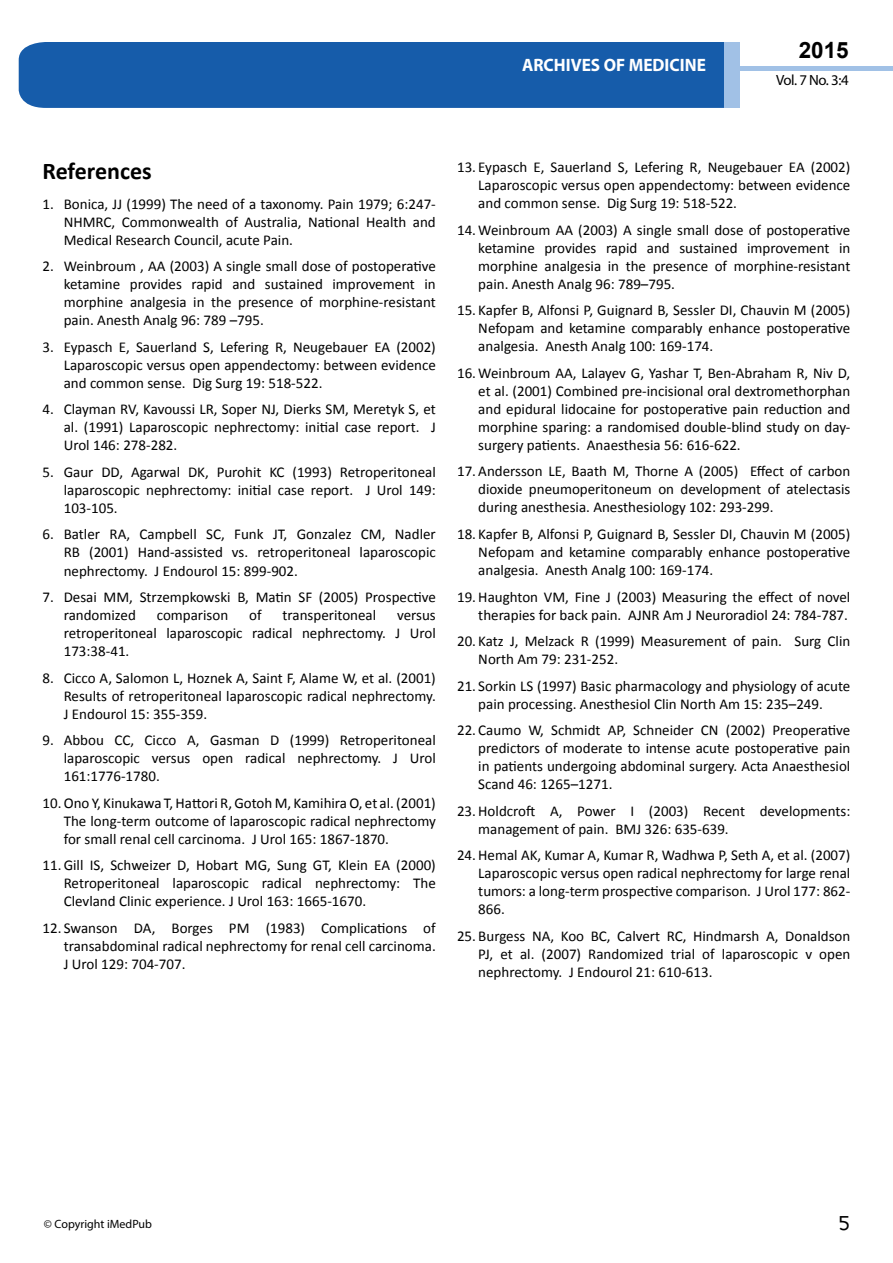
<style>
.page{position:relative;width:893px;height:1263px;background:#fff}
.page>*{position:absolute;margin:0;border:0;box-sizing:border-box;transform-origin:0 0}
.t1{font:25.5px "Tunga";color:#000}
.t2{font:700 24px "Calibri";color:#000}
.t3{font:700 22.5px "Arial";color:#000}
.t4{font:700 18px "Myriad Pro";color:#fff;scale:.96 1}
.t5{font:15px/18px "Calibri";color:#000;text-align:justify}
.t6{font:14.85px "Myriad Pro";color:#000}
.t7{font:12px "Myriad Pro";color:#000}
</style>
<div class="page">
<div style="left:722px;top:66px;width:171px;height:5px;background:#a1c1e6"></div>
<div style="left:19px;top:42px;width:706px;height:66px;background:#165caa"></div>
<div style="left:725px;top:42px;width:15px;height:66px;background:#a1c1e6"></div>
<p class="t4" style="left:522px;top:53px;width:193px">ARCHIVES OF MEDICINE</p>
<h3 class="t3" style="left:799px;top:35px;width:52px">2015</h3>
<p class="t6" style="left:776px;top:71px;width:74px">Vol. 7 No. 3:4</p>
<h2 class="t2" style="left:43px;top:156px;width:111px">References</h2>
<p class="t5" style="left:64px;top:195px;width:374px;text-indent:-21px">1. Bonica, JJ (1999) The need of a taxonomy. Pain 1979; 6:247- NHMRC, Commonwealth of Australia, National Health and Medical Research Council, acute Pain.</p>
<p class="t5" style="left:64px;top:257px;width:374px;text-indent:-21px">2. Weinbroum , AA (2003) A single small dose of postoperative ketamine provides rapid and sustained improvement in morphine analgesia in the presence of morphine-resistant pain. Anesth Analg 96: 789 –795.</p>
<p class="t5" style="left:64px;top:338px;width:374px;text-indent:-21px">3. Eypasch E, Sauerland S, Lefering R, Neugebauer EA (2002)<br>Laparoscopic versus open appendectomy: between evidence and common sense. Dig Surg 19: 518-522.</p>
<p class="t5" style="left:64px;top:400px;width:374px;text-indent:-21px">4. Clayman RV, Kavoussi LR, Soper NJ, Dierks SM, Meretyk S, et al. (1991) Laparoscopic nephrectomy: initial case report. J Urol 146: 278-282.</p>
<p class="t5" style="left:64px;top:463px;width:374px;text-indent:-21px">5. Gaur DD, Agarwal DK, Purohit KC (1993) Retroperitoneal laparoscopic nephrectomy: initial case report. J Urol 149:<br>103-105.</p>
<p class="t5" style="left:64px;top:525px;width:374px;text-indent:-21px">6. Batler RA, Campbell SC, Funk JT, Gonzalez CM, Nadler RB (2001) Hand-assisted vs. retroperitoneal laparoscopic nephrectomy. J Endourol 15: 899-902.</p>
<p class="t5" style="left:64px;top:588px;width:374px;text-indent:-21px">7. Desai MM, Strzempkowski B, Matin SF (2005) Prospective randomized</p>
<p class="t5" style="left:157px;top:606px;width:73px">comparison</p>
<p class="t5" style="left:249px;top:606px;width:14px">of</p>
<p class="t5" style="left:283px;top:606px;width:95px">transperitoneal</p>
<p class="t5" style="left:64px;top:606px;width:374px;text-indent:333px">versus retroperitoneal laparoscopic radical nephrectomy. J Urol 173:38-41.</p>
<p class="t5" style="left:64px;top:669px;width:374px;text-indent:-21px">8. Cicco A, Salomon L, Hoznek A, Saint F, Alame W, et al. (2001)<br>Results of retroperitoneal laparoscopic radical nephrectomy.<br>J Endourol 15: 355-359.</p>
<p class="t5" style="left:64px;top:731px;width:374px;text-indent:-21px">9. Abbou CC, Cicco A, Gasman D (1999) Retroperitoneal laparoscopic versus open radical nephrectomy. J Urol 161:1776-1780.</p>
<p class="t5" style="left:64px;top:794px;width:374px;text-indent:-21px">10.Ono Y, Kinukawa T, Hattori R, Gotoh M, Kamihira O, et al. (2001)<br>The long-term outcome of laparoscopic radical nephrectomy for small renal cell carcinoma. J Urol 165: 1867-1870.</p>
<p class="t5" style="left:64px;top:856px;width:374px;text-indent:-21px">11.Gill IS, Schweizer D, Hobart MG, Sung GT, Klein EA (2000)<br>Retroperitoneal laparoscopic radical nephrectomy: The Clevland Clinic experience. J Urol 163: 1665-1670.</p>
<p class="t5" style="left:64px;top:919px;width:374px;text-indent:-21px">12. Swanson DA, Borges PM (1983) Complications of transabdominal radical nephrectomy for renal cell carcinoma.<br>J Urol 129: 704-707.</p>
<p class="t5" style="left:478px;top:158px;width:374px;text-indent:-21px">13. Eypasch E, Sauerland S, Lefering R, Neugebauer EA (2002)<br>Laparoscopic versus open appendectomy: between evidence and common sense. Dig Surg 19: 518-522.</p>
<p class="t5" style="left:478px;top:221px;width:374px;text-indent:-21px">14. Weinbroum AA (2003) A single small dose of postoperative ketamine provides rapid and sustained improvement in morphine analgesia in the presence of morphine-resistant pain. Anesth Analg 96: 789–795.</p>
<p class="t5" style="left:478px;top:301px;width:374px;text-indent:-21px">15. Kapfer B, Alfonsi P, Guignard B, Sessler DI, Chauvin M (2005)<br>Nefopam and ketamine comparably enhance postoperative analgesia. Anesth Analg 100: 169-174.</p>
<p class="t5" style="left:478px;top:364px;width:374px;text-indent:-21px">16. Weinbroum AA, Lalayev G, Yashar T, Ben-Abraham R, Niv D, et al. (2001) Combined pre-incisional oral dextromethorphan and epidural lidocaine for postoperative pain reduction and morphine sparing: a randomised double-blind study on day&shy;surgery patients. Anaesthesia 56: 616-622.</p>
<p class="t5" style="left:478px;top:462px;width:374px;text-indent:-21px">17. Andersson LE, Baath M, Thorne A (2005) Effect of carbon dioxide pneumoperitoneum on development of atelectasis during anesthesia. Anesthesiology 102: 293-299.</p>
<p class="t5" style="left:478px;top:525px;width:374px;text-indent:-21px">18. Kapfer B, Alfonsi P, Guignard B, Sessler DI, Chauvin M (2005)<br>Nefopam and ketamine comparably enhance postoperative analgesia. Anesth Analg 100: 169-174.</p>
<p class="t5" style="left:457px;top:588px;width:395px;text-align:right">19.Haughton VM, Fine J (2003) Measuring the effect of novel therapies for back pain. AJNR Am J Neuroradiol 24: 784-787.</p>
<p class="t5" style="left:478px;top:632px;width:374px;text-indent:-21px">20. Katz J, Melzack R (1999) Measurement of pain. Surg Clin<br>North Am 79: 231-252.</p>
<p class="t5" style="left:457px;top:677px;width:395px;text-align:center">21. Sorkin LS (1997) Basic pharmacology and physiology of acute pain processing. Anesthesiol Clin North Am 15: 235–249.</p>
<p class="t5" style="left:478px;top:721px;width:374px;text-indent:-21px">22. Caumo W, Schmidt AP, Schneider CN (2002) Preoperative predictors of moderate to intense acute postoperative pain in patients undergoing abdominal surgery. Acta Anaesthesiol Scand 46: 1265–1271.</p>
<p class="t5" style="left:478px;top:802px;width:374px;text-indent:-21px">23.Holdcroft A, Power I (2003) Recent developments: management of pain. BMJ 326: 635-639.</p>
<p class="t5" style="left:478px;top:846px;width:374px;text-indent:-21px">24.Hemal AK, Kumar A, Kumar R, Wadhwa P, Seth A, et al. (2007)<br>Laparoscopic versus open radical nephrectomy for large renal tumors: a long-term prospective comparison. J Urol 177: 862- 866.</p>
<p class="t5" style="left:478px;top:927px;width:374px;text-indent:-21px">25. Burgess NA, Koo BC, Calvert RC, Hindmarsh A, Donaldson PJ, et al. (2007) Randomized trial of laparoscopic v open nephrectomy. J Endourol 21: 610-613.</p>
<p class="t7" style="left:44px;top:1217px;width:110px">© Copyright iMedPub</p>
<h1 class="t1" style="left:839px;top:1206px;width:13px">5</h1>
</div>
